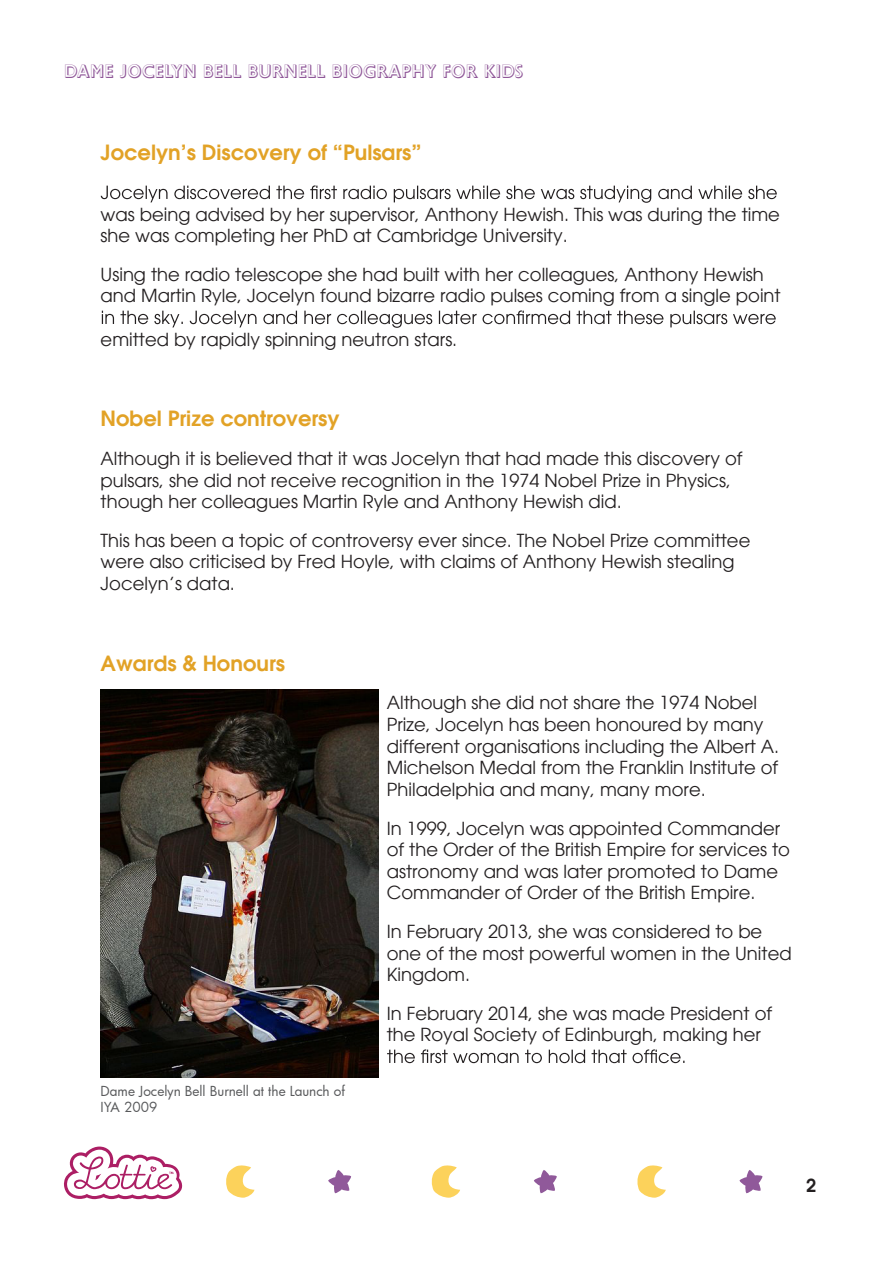
<style>
.page{position:relative;width:893px;height:1263px;background:#fff}
.page>*{position:absolute;margin:0;border:0;box-sizing:border-box;transform-origin:0 0}
.t1{font:600 21px "Avant Garde";color:#e2a226}
.t2{font:18px/21.6px "Avant Garde";color:#231f20}
.t3{font:18px "Gill Sans MT Shadow";color:#905899}
.t4{font:600 18px "Avant Garde";color:#231f20}
.t5{font:13.5px/16.2px "Futura";color:#58595b}
</style>
<div class="page">
<svg style="left:226px;top:1165px;width:28px;height:33px"></svg>
<svg style="left:431px;top:1165px;width:29px;height:33px"></svg>
<svg style="left:328px;top:1170px;width:23px;height:23px"></svg>
<svg style="left:637px;top:1165px;width:29px;height:33px"></svg>
<svg style="left:534px;top:1170px;width:23px;height:23px"></svg>
<svg style="left:739px;top:1170px;width:23px;height:23px"></svg>
<svg style="left:64px;top:1146px;width:118px;height:53px"></svg>
<svg style="left:101px;top:185px;width:676px;height:18px"></svg>
<svg style="left:102px;top:310px;width:674px;height:18px"></svg>
<svg style="left:387px;top:1049px;width:297px;height:14px"></svg>
<img style="left:101px;top:690px;width:277px;height:387px">
<p class="t3" style="left:64px;top:58px;width:460px">DAME JOCELYN BELL BURNELL BIOGRAPHY FOR KIDS</p>
<p class="t1" style="left:101px;top:139px;width:322px">Jocelyn’s Discovery of “Pulsars”</p>
<p class="t2" style="left:101px;top:203px;width:681px">was being advised by her supervisor, Anthony Hewish. This was during the time she was completing her PhD at Cambridge University.</p>
<p class="t2" style="left:101px;top:264px;width:681px">Using the radio telescope she had built with her colleagues, Anthony Hewish and Martin Ryle, Jocelyn found bizarre radio pulses coming from a single point</p>
<p class="t2" style="left:101px;top:328px;width:358px">emitted by rapidly spinning neutron stars.</p>
<p class="t1" style="left:101px;top:405px;width:240px">Nobel Prize controversy</p>
<p class="t2" style="left:101px;top:448px;width:643px">Although it is believed that it was Jocelyn that had made this discovery of pulsars, she did not receive recognition in the 1974 Nobel Prize in Physics, though her colleagues Martin Ryle and Anthony Hewish did.</p>
<p class="t2" style="left:101px;top:530px;width:651px">This has been a topic of controversy ever since. The Nobel Prize committee were also criticised by Fred Hoyle, with claims of Anthony Hewish stealing<br>Jocelyn’s data.</p>
<p class="t1" style="left:101px;top:649px;width:186px">Awards &amp; Honours</p>
<p class="t5" style="left:101px;top:1082px;width:246px">Dame Jocelyn Bell Burnell at the Launch of<br>IYA 2009</p>
<p class="t2" style="left:387px;top:692px;width:394px">Although she did not share the 1974 Nobel Prize, Jocelyn has been honoured by many different organisations including the Albert A.<br>Michelson Medal from the Franklin Institute of Philadelphia and many, many more.</p>
<p class="t2" style="left:387px;top:817px;width:405px">In 1999, Jocelyn was appointed Commander of the Order of the British Empire for services to astronomy and was later promoted to Dame Commander of Order of the British Empire.</p>
<p class="t2" style="left:387px;top:921px;width:406px">In February 2013, she was considered to be one of the most powerful women in the United<br>Kingdom.</p>
<p class="t2" style="left:387px;top:1002px;width:387px">In February 2014, she was made President of the Royal Society of Edinburgh, making her</p>
<p class="t4" style="left:806px;top:1173px;width:12px">2</p>
</div>
